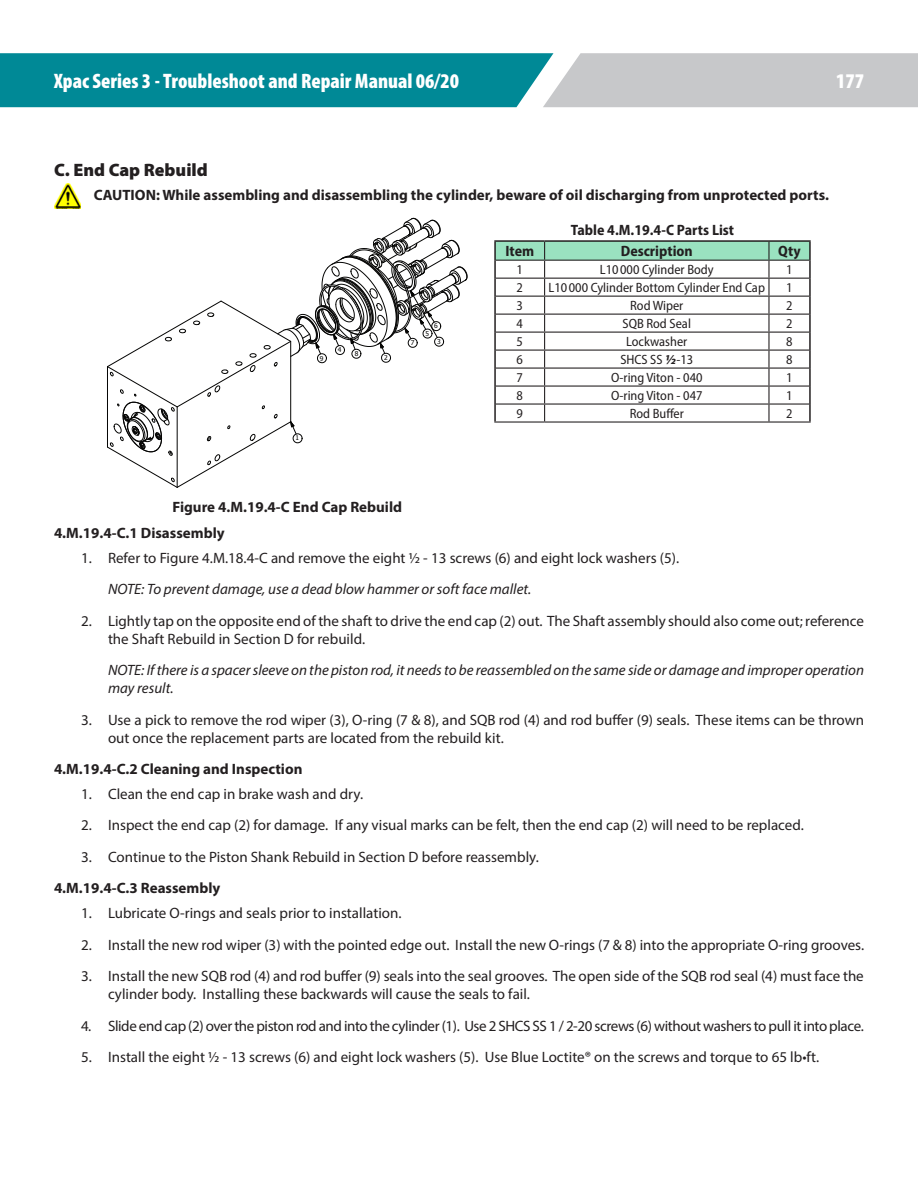
<style>
.page{position:relative;width:918px;height:1188px;background:#fff}
.page>*{position:absolute;margin:0;border:0;box-sizing:border-box;transform-origin:0 0}
.t1{font:900 condensed 21px "Myriad Pro";color:#fff}
.Header-_Body{font:900 18px "Myriad Pro";color:#231f20}
.t2{font:15px/18px "Myriad Pro";color:#231f20}
.Paragraph-_Bolded_No{font:700 15px "Myriad Pro";color:#231f20}
.Paragraph-_Italicize{font:italic 15px/18px "Myriad Pro";color:#231f20}
.t3{font:15px "Myriad Pro";letter-spacing:-.025em;color:#231f20}
.Table_Header{font:700 semi-condensed 15px "Myriad Pro";color:#231f20}
.Table_Content{font:semi-condensed 13.5px "Myriad Pro";color:#231f20}
.t4{font:6.6px "Tahoma";color:#050504}
.s1{font-weight:700;font-style:italic;font-stretch:normal}
</style>
<div class="page">
<svg style="left:0;top:53px;width:918px;height:54px;background:#54a5ad"></svg>
<hr style="left:494px;top:240px;width:51px;height:2px;background:#231f20">
<hr style="left:545px;top:240px;width:224px;height:2px;background:#231f20">
<hr style="left:769px;top:240px;width:42px;height:2px;background:#231f20">
<svg style="left:494px;top:241px;width:317px;height:180px"></svg>
<hr style="left:494px;top:421px;width:51px;height:2px;background:#231f20">
<hr style="left:545px;top:421px;width:224px;height:2px;background:#231f20">
<hr style="left:769px;top:421px;width:42px;height:2px;background:#231f20">
<svg style="left:107px;top:218px;width:361px;height:270px"></svg>
<img style="left:54px;top:184px;width:26px;height:24px">
<h1 class="t1" style="left:54px;top:68px;width:407px">Xpac Series 3 - Troubleshoot and Repair Manual 06/20</h1>
<h1 class="t1" style="left:836px;top:68px;width:29px">177</h1>
<p class="Header-_Body" style="left:54px;top:157px;width:155px">C. End Cap Rebuild</p>
<p class="Paragraph-_Bolded_No" style="left:94px;top:185px;width:737px">CAUTION: While assembling and disassembling the cylinder, beware of oil discharging from unprotected ports.</p>
<p class="t4" style="left:320px;top:354px;width:5px">9</p>
<p class="t4" style="left:338px;top:345px;width:5px">4</p>
<p class="t4" style="left:355px;top:349px;width:5px">8</p>
<p class="t4" style="left:384px;top:353px;width:5px">2</p>
<p class="t4" style="left:411px;top:338px;width:5px">7</p>
<p class="t4" style="left:434px;top:322px;width:5px">6</p>
<p class="t4" style="left:426px;top:329px;width:5px">5</p>
<p class="t4" style="left:437px;top:337px;width:5px">3</p>
<p class="t4" style="left:295px;top:434px;width:5px">1</p>
<p class="Paragraph-_Bolded_No" style="left:173px;top:497px;width:231px">Figure 4.M.19.4-C End Cap Rebuild</p>
<p class="Table_Header" style="left:571px;top:221px;width:165px">Table 4.M.19.4-C Parts List</p>
<p class="Table_Header" style="left:505px;top:242px;width:30px">Item</p>
<p class="Table_Header" style="left:621px;top:242px;width:73px">Description</p>
<p class="Table_Header" style="left:778px;top:242px;width:24px">Qty</p>
<p class="Table_Content" style="left:517px;top:261px;width:8px">1</p>
<p class="Table_Content" style="left:600px;top:261px;width:115px">L10 000 Cylinder Body</p>
<p class="Table_Content" style="left:786px;top:261px;width:8px">1</p>
<p class="Table_Content" style="left:517px;top:279px;width:8px">2</p>
<p class="Table_Content" style="left:549px;top:279px;width:218px">L10 000 Cylinder Bottom Cylinder End Cap</p>
<p class="Table_Content" style="left:786px;top:279px;width:8px">1</p>
<p class="Table_Content" style="left:517px;top:297px;width:8px">3</p>
<p class="Table_Content" style="left:630px;top:297px;width:55px">Rod Wiper</p>
<p class="Table_Content" style="left:786px;top:297px;width:8px">2</p>
<p class="Table_Content" style="left:517px;top:315px;width:8px">4</p>
<p class="Table_Content" style="left:623px;top:315px;width:70px">SQB Rod Seal</p>
<p class="Table_Content" style="left:786px;top:315px;width:8px">2</p>
<p class="Table_Content" style="left:517px;top:333px;width:8px">5</p>
<p class="Table_Content" style="left:626px;top:333px;width:63px">Lockwasher</p>
<p class="Table_Content" style="left:786px;top:333px;width:8px">8</p>
<p class="Table_Content" style="left:517px;top:351px;width:8px">6</p>
<p class="Table_Content" style="left:620px;top:351px;width:74px">SHCS SS <span class="s1">½</span>-13</p>
<p class="Table_Content" style="left:786px;top:351px;width:8px">8</p>
<p class="Table_Content" style="left:517px;top:369px;width:8px">7</p>
<p class="Table_Content" style="left:611px;top:369px;width:93px">O-ring Viton - 040</p>
<p class="Table_Content" style="left:786px;top:369px;width:8px">1</p>
<p class="Table_Content" style="left:517px;top:387px;width:8px">8</p>
<p class="Table_Content" style="left:611px;top:387px;width:93px">O-ring Viton - 047</p>
<p class="Table_Content" style="left:786px;top:387px;width:8px">1</p>
<p class="Table_Content" style="left:517px;top:405px;width:8px">9</p>
<p class="Table_Content" style="left:630px;top:405px;width:56px">Rod Buffer</p>
<p class="Table_Content" style="left:786px;top:405px;width:8px">2</p>
<p class="Paragraph-_Bolded_No" style="left:54px;top:523px;width:172px">4.M.19.4-C.1 Disassembly</p>
<p class="t2" style="left:81px;top:548px;width:600px">1. Refer to Figure 4.M.18.4-C and remove the eight ½ - 13 screws (6) and eight lock washers (5).</p>
<p class="Paragraph-_Italicize" style="left:108px;top:580px;width:425px">NOTE: To prevent damage, use a dead blow hammer or soft face mallet.</p>
<p class="t2" style="left:108px;top:611px;width:758px;text-indent:-27px">2. Lightly tap on the opposite end of the shaft to drive the end cap (2) out. The Shaft assembly should also come out; reference the Shaft Rebuild in Section D for rebuild.</p>
<p class="Paragraph-_Italicize" style="left:108px;top:661px;width:758px">NOTE: If there is a spacer sleeve on the piston rod, it needs to be reassembled on the same side or damage and improper operation may result.</p>
<p class="t2" style="left:108px;top:710px;width:758px;text-indent:-27px">3. Use a pick to remove the rod wiper (3), O-ring (7 &amp; 8), and SQB rod (4) and rod buffer (9) seals. These items can be thrown out once the replacement parts are located from the rebuild kit.</p>
<p class="Paragraph-_Bolded_No" style="left:54px;top:759px;width:250px">4.M.19.4-C.2 Cleaning and Inspection</p>
<p class="t2" style="left:81px;top:784px;width:284px">1. Clean the end cap in brake wash and dry.</p>
<p class="t2" style="left:81px;top:816px;width:724px">2. Inspect the end cap (2) for damage. If any visual marks can be felt, then the end cap (2) will need to be replaced.</p>
<p class="t2" style="left:81px;top:847px;width:459px">3. Continue to the Piston Shank Rebuild in Section D before reassembly.</p>
<p class="Paragraph-_Bolded_No" style="left:54px;top:878px;width:168px">4.M.19.4-C.3 Reassembly</p>
<p class="t2" style="left:81px;top:904px;width:322px">1. Lubricate O-rings and seals prior to installation.</p>
<p class="t2" style="left:81px;top:935px;width:785px">2. Install the new rod wiper (3) with the pointed edge out. Install the new O-rings (7 &amp; 8) into the appropriate O-ring grooves.</p>
<p class="t2" style="left:108px;top:967px;width:757px;text-indent:-27px">3. Install the new SQB rod (4) and rod buffer (9) seals into the seal grooves. The open side of the SQB rod seal (4) must face the cylinder body. Installing these backwards will cause the seals to fail.</p>
<p class="t3" style="left:81px;top:1016px;width:784px">4. Slide end cap (2) over the piston rod and into the cylinder (1). Use 2 SHCS SS 1 / 2-20 screws (6) without washers to pull it into place.</p>
<p class="t2" style="left:81px;top:1048px;width:740px">5. Install the eight ½ - 13 screws (6) and eight lock washers (5). Use Blue Loctite® on the screws and torque to 65 lb•ft.</p>
</div>
